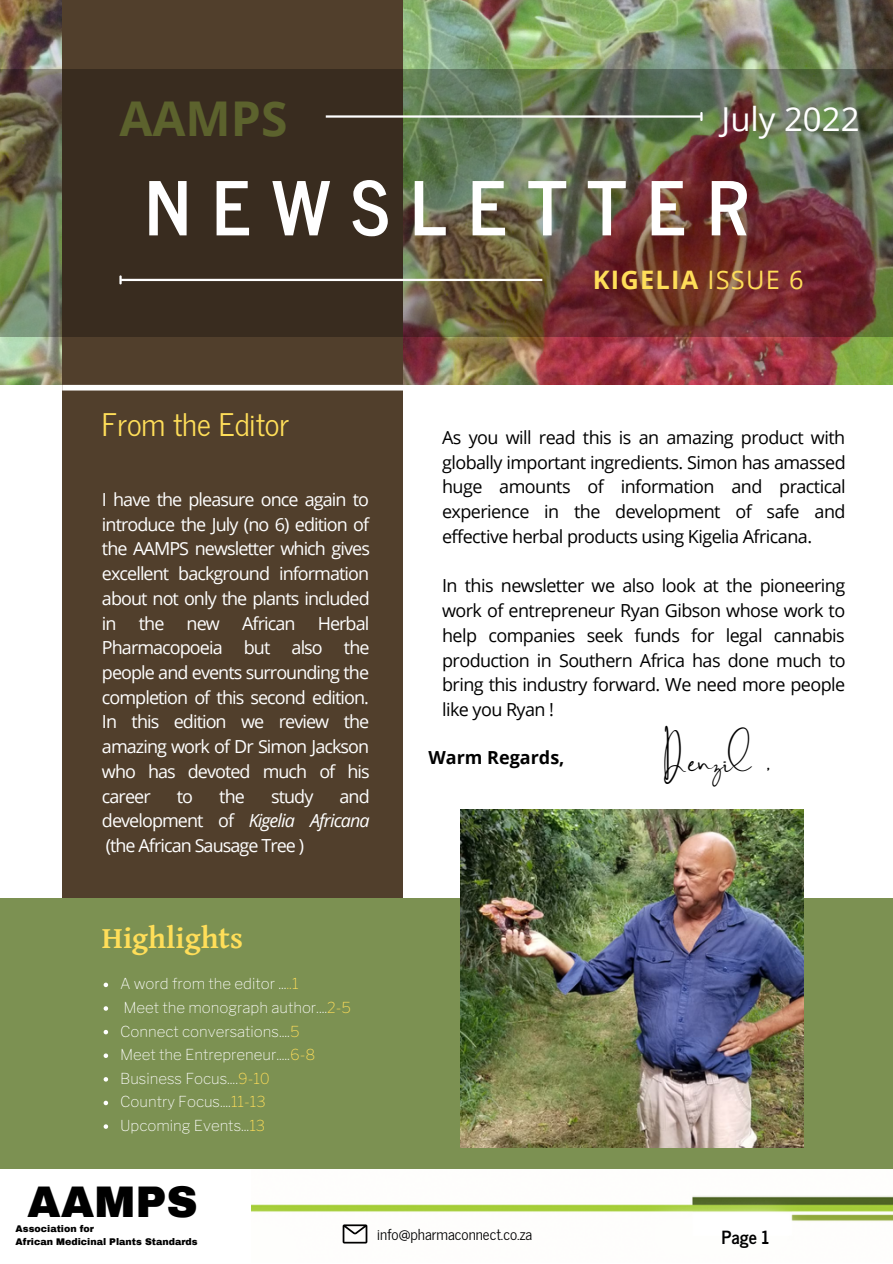
<style>
.page{position:relative;width:893px;height:1264px;background:#fff}
.page>*{position:absolute;margin:0;border:0;box-sizing:border-box;transform-origin:0 0}
.t1{font:700 73.5px "News Cycle";letter-spacing:.29em;color:#fff}
.t2{font:700 48px "Open Sans";color:#5c622d}
.t3{font:900 43.2px "Archivo";color:#000}
.t4{font:39.15px "Brilliant Signature 1";color:#000}
.t5{font:33px "Open Sans";color:#fff}
.t6{font:30.9px "News Cycle";color:#ffde59}
.t7{font:700 30.9px "David Libre";color:#ffde59}
.t8{font:700 25.5px "Open Sans";letter-spacing:.045em;color:#ffde59}
.t9{font:18px/24.8px "Open Sans";letter-spacing:-.03em;color:#000;text-align:justify}
.t10{font:18px/24.8px "Open Sans";letter-spacing:-.05em;color:#fff;text-align:justify}
.t11{font:700 18px "Open Sans";color:#000}
.t12{font:700 18px "News Cycle";color:#000}
.t13{font:100 15px/23.5px "Libre Franklin";color:#fff}
.t14{font:15px "News Cycle";color:#000}
.t15{font:900 9.45px "Archivo";color:#000}
.s1{font-style:italic}
.s2{color:#ffde59}
.s3{font-weight:400}
</style>
<div class="page">
<img style="left:0;top:0;width:892px;height:384px">
<div style="left:62px;top:0;width:341px;height:1262px;background:#513f2c"></div>
<img style="left:0;top:69px;width:892px;height:268px">
<hr style="left:326px;top:115px;width:374px;height:3px;background:#fff">
<svg style="left:700px;top:112px;width:2px;height:9px"></svg>
<hr style="left:121px;top:279px;width:421px;height:2px;background:#fff">
<svg style="left:119px;top:275px;width:3px;height:9px"></svg>
<div style="left:62px;top:385px;width:341px;height:5px;background:#fff"></div>
<div style="left:0;top:898px;width:892px;height:289px;background:#7c9152"></div>
<img style="left:460px;top:810px;width:343px;height:337px">
<img style="left:251px;top:1169px;width:641px;height:93px">
<div style="left:0;top:1169px;width:251px;height:93px;background:#fff"></div>
<svg style="left:104px;top:982px;width:4px;height:5px"></svg>
<svg style="left:104px;top:1006px;width:4px;height:4px"></svg>
<svg style="left:104px;top:1029px;width:4px;height:5px"></svg>
<svg style="left:104px;top:1053px;width:4px;height:4px"></svg>
<svg style="left:104px;top:1077px;width:4px;height:4px"></svg>
<svg style="left:104px;top:1100px;width:4px;height:5px"></svg>
<svg style="left:104px;top:1124px;width:4px;height:4px"></svg>
<svg style="left:342px;top:1224px;width:25px;height:19px"></svg>
<h2 class="t2" style="left:119px;top:85px;width:169px">AAMPS</h2>
<h3 class="t5" style="left:721px;top:95px;width:139px">July 2022</h3>
<h1 class="t1" style="left:145px;top:143px;width:603px">NEWSLETTER</h1>
<h3 class="t6" style="left:102px;top:397px;width:189px">From the Editor</h3>
<p class="t10" style="left:102px;top:486px;width:269px">I have the pleasure once again to introduce the July (no 6) edition of the AAMPS newsletter which gives excellent background information about not only the plants included in the new African Herbal Pharmacopoeia but also the people and events surrounding the completion of this second edition.<br>In this edition we review the amazing work of Dr Simon Jackson who has devoted much of his career</p>
<p class="t10" style="left:102px;top:783px;width:269px;text-indent:237px">and development of <span class="s1">Kigelia Africana </span>(the African Sausage Tree )</p>
<p class="t10" style="left:177px;top:783px;width:18px">to</p>
<p class="t10" style="left:219px;top:783px;width:27px">the</p>
<p class="t10" style="left:271px;top:783px;width:44px">study</p>
<h3 class="t7" style="left:102px;top:924px;width:142px">Highlights</h3>
<p class="t13" style="left:120px;top:972px;width:232px">A word from the editor ...<span class="s2">..1<br></span>Meet the monograph author....<span class="s2">2-5<br></span>Connect conversations....<span class="s2">5<br></span>Meet the Entrepreneur.....<span class="s2">6-8<br></span>Business Focus....<span class="s2">9-10<br></span>Country Focus....<span class="s2">11-13<br></span>Upcoming Events...<span class="s2">13</span></p>
<h3 class="t8" style="left:592px;top:262px;width:212px">KIGELIA <span class="s3">ISSUE 6</span></h3>
<p class="t9" style="left:442px;top:424px;width:405px">As you will read this is an amazing product with globally important ingredients. Simon has amassed huge amounts of information and practical experience in the development of safe and effective herbal products using Kigelia Africana.</p>
<p class="t9" style="left:442px;top:573px;width:405px">In this newsletter we also look at the pioneering work of entrepreneur Ryan Gibson whose work to help companies seek funds for legal cannabis production in Southern Africa has done much to bring this industry forward. We need more people like you Ryan !</p>
<h3 class="t4" style="left:657px;top:741px;width:115px">Denzil ,</h3>
<p class="t11" style="left:428px;top:745px;width:137px">Warm Regards,</p>
<h3 class="t3" style="left:27px;top:1179px;width:172px">AAMPS</h3>
<p class="t15" style="left:16px;top:1236px;width:183px">African Medicinal Plants Standards</p>
<p class="t14" style="left:377px;top:1220px;width:156px">info@pharmaconnect.co.za</p>
<p class="t12" style="left:721px;top:1220px;width:49px">Page 1</p>
<p class="t15" style="left:16px;top:1223px;width:80px">Association for</p>
</div>
